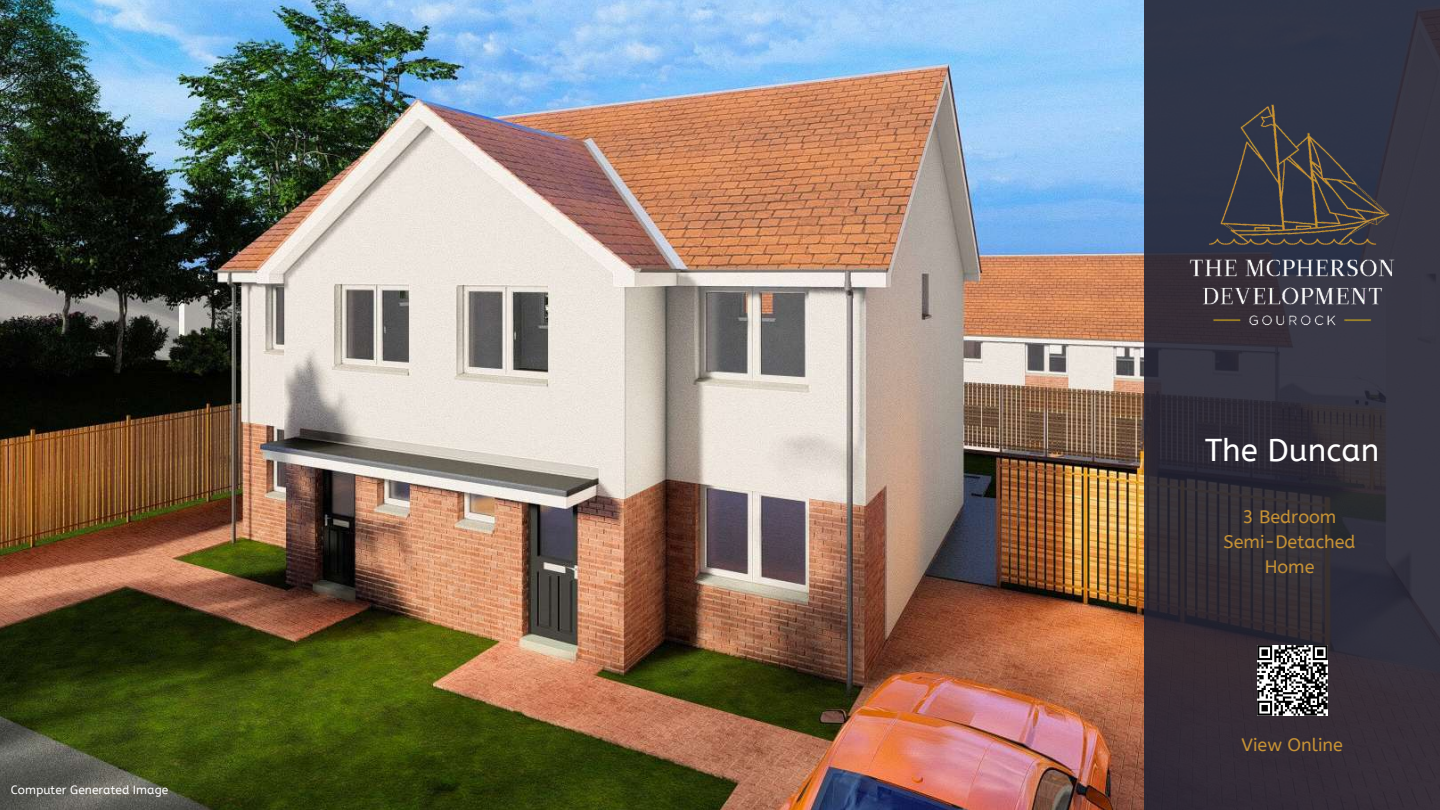
<style>
.page{position:relative;width:1440px;height:810px;background:#fff}
.page>*{position:absolute;margin:0;border:0;box-sizing:border-box;transform-origin:0 0}
.t1{font:31.5px "A Bee Zee";color:#fff}
.t2{font:18px/24.8px "A Bee Zee";color:#c69235;text-align:center}
.t3{font:12px "A Bee Zee";color:#fff}
</style>
<div class="page">
<img style="left:0;top:0;width:1144px;height:810px">
<svg style="left:1144px;top:0;width:296px;height:810px;background:#322f3a"></svg>
<img style="left:1159px;top:81px;width:267px;height:267px">
<svg style="left:1257px;top:645px;width:71px;height:71px"></svg>
<p class="t3" style="left:11px;top:783px;width:159px">Computer Generated Image</p>
<h1 class="t1" style="left:1205px;top:432px;width:176px">The Duncan</h1>
<p class="t2" style="left:1224px;top:505px;width:134px">3 Bedroom<br>Semi-Detached<br>Home</p>
<p class="t2" style="left:1242px;top:733px;width:103px">View Online</p>
</div>
